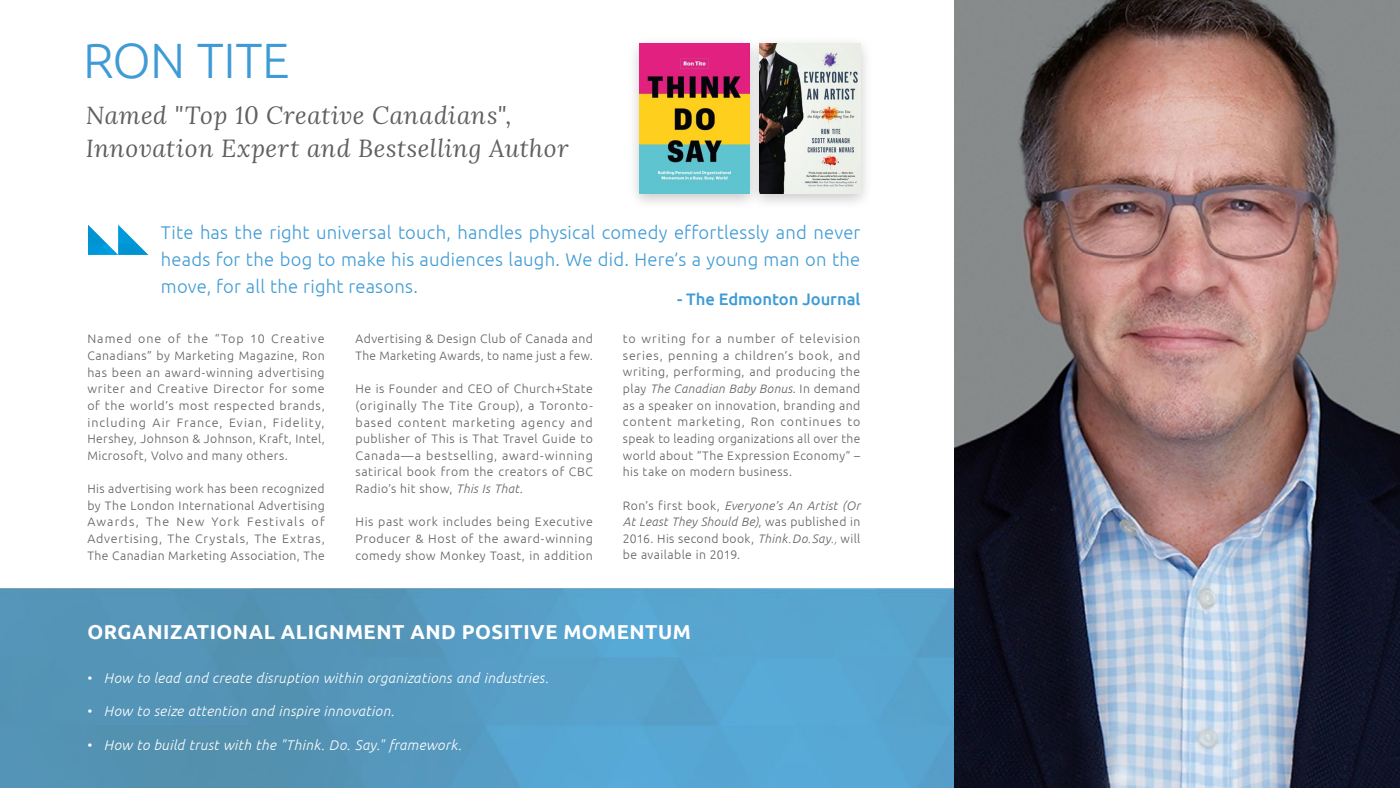
<style>
.page{position:relative;width:1400px;height:788px;background:#fff}
.page>*{position:absolute;margin:0;border:0;box-sizing:border-box;transform-origin:0 0}
.t1{font:300 49.61px "Ubuntu";letter-spacing:-.01em;color:#3f9bd5}
.t2{font:italic 24.5px/33.2px "Lora";letter-spacing:.025em;color:#5f6062}
.t3{font:700 20.12px "Ubuntu";letter-spacing:.025em;color:#fff}
.t4{font:300 18.38px/27.1px "Ubuntu";letter-spacing:.01em;color:#3f9bd5;text-align:justify}
.t5{font:500 16.62px "Ubuntu";letter-spacing:-.005em;color:#3f9bd5}
.t6{font:italic 300 14px "Ubuntu";letter-spacing:.025em;color:#fff}
.t7{font:300 14px "Ubuntu";color:#fff}
.t8{font:300 12.25px/16.6px "Ubuntu";letter-spacing:.035em;color:#5f6062;text-align:justify}
.s1{font-style:italic}
.s2{font-style:italic;color:#7c7b7c}
</style>
<div class="page">
<img style="left:0;top:588px;width:954px;height:199px">
<div style="left:747px;top:36px;width:126px;height:175px;background:#000;opacity:.22"></div>
<img style="left:762px;top:44px;width:98px;height:150px">
<svg style="left:88px;top:225px;width:60px;height:30px"></svg>
<img style="left:954px;top:0;width:446px;height:788px">
<div style="left:627px;top:36px;width:135px;height:175px;background:#000;opacity:.22"></div>
<img style="left:639px;top:44px;width:110px;height:149px">
<h1 class="t1" style="left:83px;top:31px;width:208px">RON TITE</h1>
<h2 class="t2" style="left:86px;top:98px;width:484px">Named "Top 10 Creative Canadians",<br>Innovation Expert and Bestselling Author</h2>
<h3 class="t4" style="left:161px;top:218px;width:701px">Tite has the right universal touch, handles physical comedy effortlessly and never heads for the bog to make his audiences laugh. We did. Here’s a young man on the move, for all the right reasons.</h3>
<h3 class="t5" style="left:677px;top:288px;width:185px">- The Edmonton Journal</h3>
<p class="t8" style="left:87px;top:330px;width:239px">Named one of the “Top 10 Creative Canadians” by Marketing Magazine, Ron has been an award-winning advertising writer and Creative Director for some of the world’s most respected brands, including Air France, Evian, Fidelity, Hershey, Johnson &amp; Johnson, Kraft, Intel, Microsoft, Volvo and many others.</p>
<p class="t8" style="left:87px;top:480px;width:239px">His advertising work has been recognized by The London International Advertising Awards, The New York Festivals of Advertising, The Crystals, The Extras, The Canadian Marketing Association, The</p>
<p class="t8" style="left:356px;top:330px;width:239px">Advertising &amp; Design Club of Canada and<br>The Marketing Awards, to name just a few.</p>
<p class="t8" style="left:356px;top:380px;width:239px">He is Founder and CEO of Church+State (originally The Tite Group), a Toronto&shy;based content marketing agency and publisher of This is That Travel Guide to Canada—a bestselling, award-winning satirical book from the creators of CBC Radio’s hit show, <span class="s1">This Is That.</span></p>
<p class="t8" style="left:356px;top:513px;width:239px">His past work includes being Executive Producer &amp; Host of the award-winning comedy show Monkey Toast, in addition</p>
<p class="t8" style="left:623px;top:330px;width:239px">to writing for a number of television series, penning a children’s book, and writing, performing, and producing the play <span class="s1">The Canadian Baby Bonus</span>. In demand as a speaker on innovation, branding and content marketing, Ron continues to speak to leading organizations all over the world about “The Expression Economy” – his take on modern business.</p>
<p class="t8" style="left:623px;top:496px;width:239px">Ron’s first book, <span class="s1">Everyone’s An Artist (Or At Least They Should Be)</span>, was published in 2016. His second book, <span class="s1">Think</span><span class="s2">.</span> <span class="s1">Do</span><span class="s2">.</span> <span class="s1">Say</span><span class="s2">.,</span> will be available in 2019.</p>
<h3 class="t3" style="left:88px;top:619px;width:605px">ORGANIZATIONAL ALIGNMENT AND POSITIVE MOMENTUM</h3>
<p class="t7" style="left:88px;top:669px;width:7px">•</p>
<p class="t7" style="left:88px;top:702px;width:7px">•</p>
<p class="t7" style="left:88px;top:736px;width:7px">•</p>
<p class="t6" style="left:104px;top:669px;width:446px">How to lead and create disruption within organizations and industries.</p>
<p class="t6" style="left:104px;top:702px;width:292px">How to seize attention and inspire innovation.</p>
<p class="t6" style="left:104px;top:736px;width:359px">How to build trust with the "Think. Do. Say." framework.</p>
</div>
